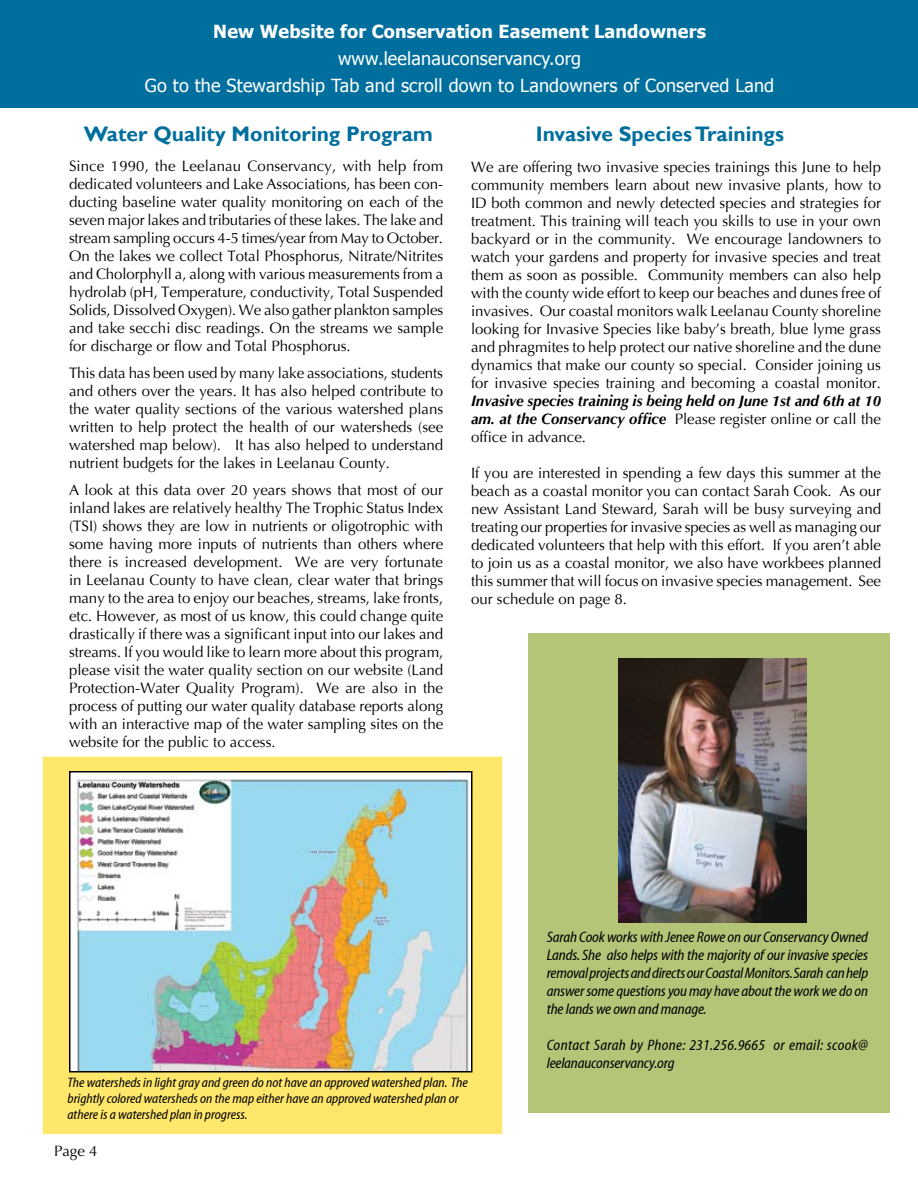
<style>
.page{position:relative;width:918px;height:1188px;background:#fff}
.page>*{position:absolute;margin:0;border:0;box-sizing:border-box;transform-origin:0 0}
.t1{font:700 21px "Gill Sans";color:#006f9d}
.t2{font:18px/27px "Tahoma";letter-spacing:.01em;color:#fff;text-align:center}
.t3{font:700 18px "Tahoma";letter-spacing:.01em;color:#fff}
.t4{font:15px/18px "Optima";color:#000;text-align:justify}
.t5{font:15px/18px "Myriad Cn It Web";letter-spacing:-.01em;color:#000;text-align:justify}
.t6{font:italic 700 15px/18px "Optima";color:#000;text-align:justify}
.t7{font:15px/18px "Myriad Cn It Web";letter-spacing:.02em;color:#000}
.t8{font:13.5px/16.2px "Myriad Cn It Web";color:#000}
.s1{font-weight:400;font-style:normal}
</style>
<div class="page">
<div style="left:0;top:0;width:918px;height:108px;background:#006f9d"></div>
<div style="left:528px;top:633px;width:361px;height:479px;background:#b4c578"></div>
<div style="left:45px;top:759px;width:455px;height:373px;background:#ffe76b"></div>
<img style="left:72px;top:774px;width:397px;height:295px">
<div style="left:69px;top:771px;width:403px;height:301px;border:2px solid #000"></div>
<img style="left:618px;top:659px;width:188px;height:263px">
<p class="t3" style="left:213px;top:19px;width:494px">New Website for Conservation Easement Landowners</p>
<p class="t2" style="left:145px;top:44px;width:631px">www.leelanauconservancy.org<br>Go to the Stewardship Tab and scroll down to Landowners of Conserved Land</p>
<h1 class="t1" style="left:84px;top:121px;width:351px">Water Quality Monitoring Program</h1>
<p class="t4" style="left:69px;top:157px;width:376px">Since 1990, the Leelanau Conservancy, with help from dedicated volunteers and Lake Associations, has been con&shy;ducting baseline water quality monitoring on each of the seven major lakes and tributaries of these lakes. The lake and stream sampling occurs 4-5 times/year from May to October.<br>On the lakes we collect Total Phosphorus, Nitrate/Nitrites and Cholorphyll a, along with various measurements from a hydrolab (pH, Temperature, conductivity, Total Suspended Solids, Dissolved Oxygen). We also gather plankton samples and take secchi disc readings. On the streams we sample for discharge or flow and Total Phosphorus.</p>
<p class="t4" style="left:69px;top:364px;width:376px">This data has been used by many lake associations, students and others over the years. It has also helped contribute to the water quality sections of the various watershed plans written to help protect the health of our watersheds (see watershed map below). It has also helped to understand nutrient budgets for the lakes in Leelanau County.</p>
<p class="t4" style="left:69px;top:481px;width:376px">A look at this data over 20 years shows that most of our inland lakes are relatively healthy The Trophic Status Index (TSI) shows they are low in nutrients or oligotrophic with some having more inputs of nutrients than others where there is increased development. We are very fortunate in Leelanau County to have clean, clear water that brings many to the area to enjoy our beaches, streams, lake fronts, etc. However, as most of us know, this could change quite drastically if there was a significant input into our lakes and streams. If you would like to learn more about this program, please visit the water quality section on our website (Land Protection-Water Quality Program). We are also in the process of putting our water quality database reports along with an interactive map of the water sampling sites on the website for the public to access.</p>
<h1 class="t1" style="left:536px;top:121px;width:250px">Invasive Species Trainings</h1>
<p class="t4" style="left:471px;top:159px;width:412px">We are offering two invasive species trainings this June to help community members learn about new invasive plants, how to ID both common and newly detected species and strategies for treatment. This training will teach you skills to use in your own backyard or in the community. We encourage landowners to watch your gardens and property for invasive species and treat them as soon as possible. Community members can also help with the county wide effort to keep our beaches and dunes free of invasives. Our coastal monitors walk Leelanau County shoreline looking for Invasive Species like baby’s breath, blue lyme grass and phragmites to help protect our native shoreline and the dune dynamics that make our county so special. Consider joining us for invasive species training and becoming a coastal monitor.</p>
<p class="t6" style="left:471px;top:392px;width:412px">Invasive species training is being held on June 1st and 6th at 10 am. at the Conservancy office <span class="s1">Please register online or call the office in advance.</span></p>
<p class="t4" style="left:471px;top:465px;width:412px">If you are interested in spending a few days this summer at the beach as a coastal monitor you can contact Sarah Cook. As our new Assistant Land Steward, Sarah will be busy surveying and treating our properties for invasive species as well as managing our dedicated volunteers that help with this effort. If you aren’t able to join us as a coastal monitor, we also have workbees planned this summer that will focus on invasive species management. See our schedule on page 8.</p>
<p class="t5" style="left:547px;top:929px;width:323px">Sarah Cook works with Jenee Rowe on our Conservancy Owned Lands. She also helps with the majority of our invasive species removal projects and directs our Coastal Monitors. Sarah can help answer some questions you may have about the work we do on the lands we own and manage.</p>
<p class="t7" style="left:547px;top:1037px;width:323px">Contact Sarah by Phone: 231.256.9665 or email: scook@ leelanauconservancy.org</p>
<p class="t8" style="left:68px;top:1075px;width:402px">The watersheds in light gray and green do not have an approved watershed plan. The brightly colored watersheds on the map either have an approved watershed plan or athere is a watershed plan in progress.</p>
<p class="t4" style="left:54px;top:1142px;width:45px">Page 4</p>
</div>
